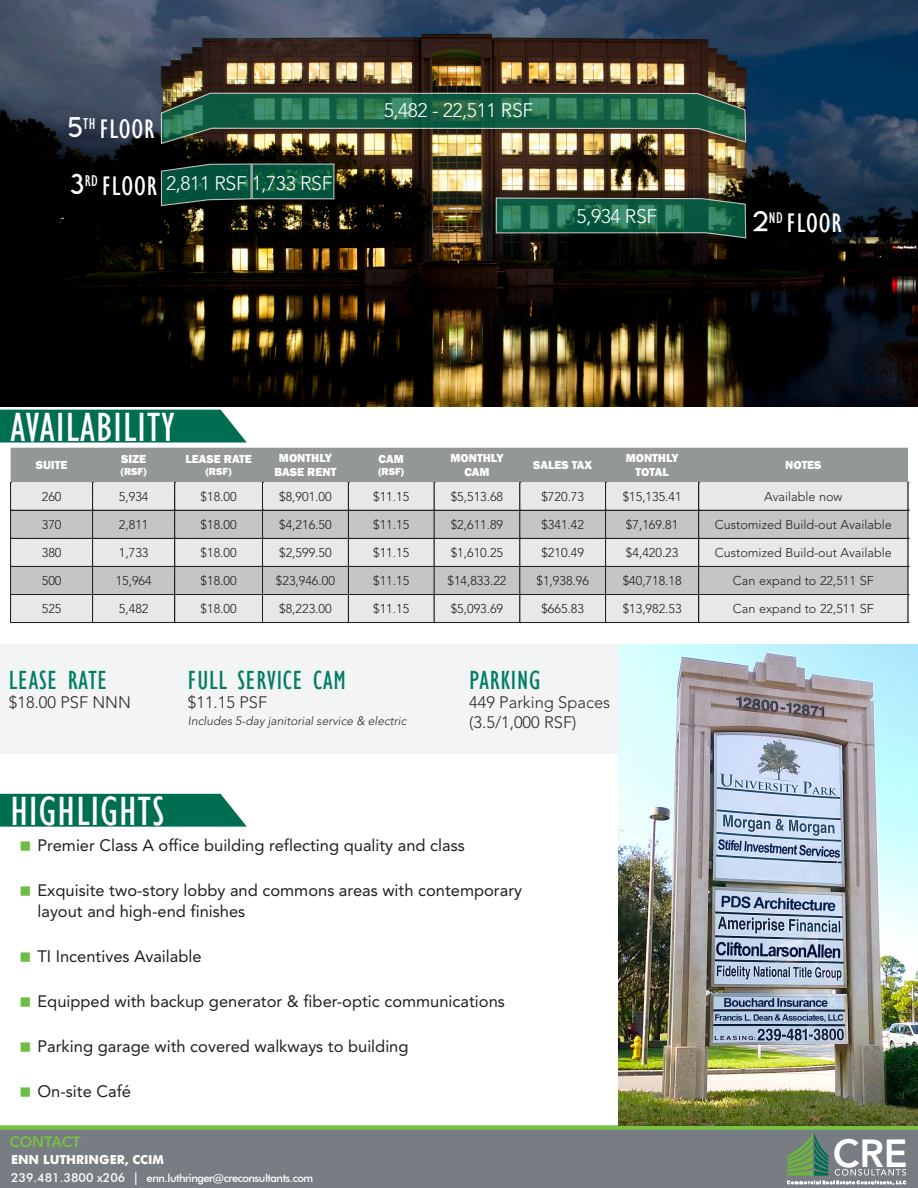
<style>
.page{position:relative;width:918px;height:1188px;background:#fff}
.page>*{position:absolute;margin:0;border:0;box-sizing:border-box;transform-origin:0 0}
.t1{font:condensed 42px "Gill Sans";letter-spacing:.03em;color:#fff}
.t2{font:800 38.85px "Avenir LT Std";color:#fff}
.t3{font:condensed 27.6px "Gill Sans";letter-spacing:.03em;color:#fff}
.t4{font:condensed 27px "Gill Sans";letter-spacing:.03em;color:#007d63}
.t5{font:300 19.5px "Avenir LT Std";letter-spacing:-.02em;color:#fff}
.t6{font:16.5px/21px "Avenir LT Std";color:#231f20}
.t7{font:300 16.5px "Avenir LT Std";color:#2b292a}
.t8{font:800 14.85px "Avenir LT Std";color:#79c142}
.ChartBody_FutBk_black_11_16{font:300 12.75px "Avenir LT Std";color:#231f20}
.t9{font:700 12.45px "Futura";color:#fff}
.ChartBold_FutHvy_black_11_13{font:800 12px/14.4px "Franklin Gothic";color:#fff;text-align:center}
.t10{font:italic 300 12px "Avenir LT Std";color:#2b292a}
.t11{font:500 11.25px "Futura BT";letter-spacing:-.04em;color:#fff}
.ChartBold_FutHvy_black_11_13-2{font:800 10.5px "Franklin Gothic";color:#fff}
.t12{font:500 4.05px "Avenir LT Std";letter-spacing:.335em;color:#fff}
.s1{font-family:"Lemon Milklight";font-stretch:normal}
.s2{font-size:12.45px}
</style>
<div class="page">
<div style="left:0;top:1130px;width:918px;height:58px;background:#787d83"></div>
<svg style="left:835px;top:1169px;width:71px;height:7px"></svg>
<svg style="left:787px;top:1133px;width:41px;height:43px"></svg>
<div style="left:0;top:1125px;width:918px;height:5px;background:#79c142"></div>
<img style="left:618px;top:644px;width:300px;height:481px">
<img style="left:0;top:0;width:918px;height:406px">
<svg style="left:0;top:794px;width:247px;height:33px;background:#10775c"></svg>
<div style="left:0;top:644px;width:618px;height:110px;background:#f3f4f5"></div>
<svg style="left:0;top:410px;width:909px;height:213px;background:#c5cac9"></svg>
<svg style="left:160px;top:163px;width:92px;height:44px;background:#0f4b3a"></svg>
<svg style="left:254px;top:166px;width:78px;height:31px;background:#09593d"></svg>
<svg style="left:495px;top:197px;width:252px;height:42px;background:#215e48"></svg>
<img style="left:160px;top:92px;width:587px;height:53px">
<p class="t3" style="left:68px;top:113px;width:88px"><span class="s1">5</span><sup>TH</sup> FLOOR</p>
<p class="t3" style="left:70px;top:170px;width:88px"><span class="s1">3</span><sup>RD</sup> FLOOR</p>
<p class="t5" style="left:166px;top:172px;width:168px">2,811 RSF 1,733 RSF</p>
<p class="t5" style="left:384px;top:98px;width:151px">5,482 - 22,511 RSF</p>
<p class="t5" style="left:577px;top:204px;width:82px">5,934 RSF</p>
<p class="t3" style="left:753px;top:207px;width:90px"><span class="s1">2</span><sup>ND</sup> FLOOR</p>
<p class="t1" style="left:10px;top:402px;width:166px">AVAILABILITY</p>
<p class="ChartBold_FutHvy_black_11_13" style="left:36px;top:458px;width:33px">SUITE</p>
<p class="ChartBold_FutHvy_black_11_13" style="left:121px;top:452px;width:27px">SIZE</p>
<p class="ChartBold_FutHvy_black_11_13-2" style="left:121px;top:465px;width:27px">(RSF)</p>
<p class="ChartBold_FutHvy_black_11_13" style="left:185px;top:452px;width:68px">LEASE RATE</p>
<p class="ChartBold_FutHvy_black_11_13-2" style="left:206px;top:465px;width:27px">(RSF)</p>
<p class="ChartBold_FutHvy_black_11_13" style="left:279px;top:451px;width:55px">MONTHLY</p>
<p class="ChartBold_FutHvy_black_11_13" style="left:275px;top:465px;width:63px">BASE RENT</p>
<p class="ChartBold_FutHvy_black_11_13" style="left:379px;top:452px;width:27px">CAM</p>
<p class="ChartBold_FutHvy_black_11_13-2" style="left:378px;top:465px;width:27px">(RSF)</p>
<p class="ChartBold_FutHvy_black_11_13" style="left:450px;top:451px;width:55px">MONTHLY</p>
<p class="ChartBold_FutHvy_black_11_13" style="left:464px;top:465px;width:27px">CAM</p>
<p class="ChartBold_FutHvy_black_11_13" style="left:533px;top:458px;width:61px">SALES TAX</p>
<p class="ChartBold_FutHvy_black_11_13" style="left:626px;top:451px;width:55px">MONTHLY<br>TOTAL</p>
<p class="ChartBold_FutHvy_black_11_13" style="left:785px;top:458px;width:38px">NOTES</p>
<p class="ChartBody_FutBk_black_11_16" style="left:42px;top:489px;width:21px">260</p>
<p class="ChartBody_FutBk_black_11_16" style="left:119px;top:489px;width:31px">5,934</p>
<p class="ChartBody_FutBk_black_11_16" style="left:201px;top:489px;width:38px">$18.00</p>
<p class="ChartBody_FutBk_black_11_16" style="left:279px;top:489px;width:54px">$8,901.00</p>
<p class="ChartBody_FutBk_black_11_16" style="left:373px;top:489px;width:38px">$11.15</p>
<p class="ChartBody_FutBk_black_11_16" style="left:451px;top:489px;width:54px">$5,513.68</p>
<p class="ChartBody_FutBk_black_11_16" style="left:541px;top:489px;width:44px">$720.73</p>
<p class="ChartBody_FutBk_black_11_16" style="left:623px;top:489px;width:61px">$15,135.41</p>
<p class="ChartBody_FutBk_black_11_16" style="left:764px;top:489px;width:80px">Available now</p>
<p class="ChartBody_FutBk_black_11_16" style="left:42px;top:517px;width:21px">370</p>
<p class="ChartBody_FutBk_black_11_16" style="left:119px;top:517px;width:31px">2,811</p>
<p class="ChartBody_FutBk_black_11_16" style="left:201px;top:517px;width:38px">$18.00</p>
<p class="ChartBody_FutBk_black_11_16" style="left:279px;top:517px;width:54px">$4,216.50</p>
<p class="ChartBody_FutBk_black_11_16" style="left:373px;top:517px;width:38px">$11.15</p>
<p class="ChartBody_FutBk_black_11_16" style="left:451px;top:517px;width:54px">$2,611.89</p>
<p class="ChartBody_FutBk_black_11_16" style="left:541px;top:517px;width:44px">$341.42</p>
<p class="ChartBody_FutBk_black_11_16" style="left:626px;top:517px;width:54px">$7,169.81</p>
<p class="ChartBody_FutBk_black_11_16" style="left:715px;top:517px;width:178px">Customized Build-out Available</p>
<p class="ChartBody_FutBk_black_11_16" style="left:42px;top:545px;width:21px">380</p>
<p class="ChartBody_FutBk_black_11_16" style="left:119px;top:545px;width:31px">1,733</p>
<p class="ChartBody_FutBk_black_11_16" style="left:201px;top:545px;width:38px">$18.00</p>
<p class="ChartBody_FutBk_black_11_16" style="left:279px;top:545px;width:54px">$2,599.50</p>
<p class="ChartBody_FutBk_black_11_16" style="left:373px;top:545px;width:38px">$11.15</p>
<p class="ChartBody_FutBk_black_11_16" style="left:451px;top:545px;width:54px">$1,610.25</p>
<p class="ChartBody_FutBk_black_11_16" style="left:541px;top:545px;width:44px">$210.49</p>
<p class="ChartBody_FutBk_black_11_16" style="left:626px;top:545px;width:54px">$4,420.23</p>
<p class="ChartBody_FutBk_black_11_16" style="left:715px;top:545px;width:178px">Customized Build-out Available</p>
<p class="ChartBody_FutBk_black_11_16" style="left:42px;top:573px;width:21px">500</p>
<p class="ChartBody_FutBk_black_11_16" style="left:116px;top:573px;width:38px">15,964</p>
<p class="ChartBody_FutBk_black_11_16" style="left:201px;top:573px;width:38px">$18.00</p>
<p class="ChartBody_FutBk_black_11_16" style="left:276px;top:573px;width:61px">$23,946.00</p>
<p class="ChartBody_FutBk_black_11_16" style="left:373px;top:573px;width:38px">$11.15</p>
<p class="ChartBody_FutBk_black_11_16" style="left:447px;top:573px;width:61px">$14,833.22</p>
<p class="ChartBody_FutBk_black_11_16" style="left:536px;top:573px;width:54px">$1,938.96</p>
<p class="ChartBody_FutBk_black_11_16" style="left:623px;top:573px;width:61px">$40,718.18</p>
<p class="ChartBody_FutBk_black_11_16" style="left:733px;top:573px;width:142px">Can expand to 22,511 SF</p>
<p class="ChartBody_FutBk_black_11_16" style="left:42px;top:601px;width:21px">525</p>
<p class="ChartBody_FutBk_black_11_16" style="left:119px;top:601px;width:31px">5,482</p>
<p class="ChartBody_FutBk_black_11_16" style="left:201px;top:601px;width:38px">$18.00</p>
<p class="ChartBody_FutBk_black_11_16" style="left:279px;top:601px;width:54px">$8,223.00</p>
<p class="ChartBody_FutBk_black_11_16" style="left:373px;top:601px;width:38px">$11.15</p>
<p class="ChartBody_FutBk_black_11_16" style="left:451px;top:601px;width:54px">$5,093.69</p>
<p class="ChartBody_FutBk_black_11_16" style="left:541px;top:601px;width:44px">$665.83</p>
<p class="ChartBody_FutBk_black_11_16" style="left:623px;top:601px;width:61px">$13,982.53</p>
<p class="ChartBody_FutBk_black_11_16" style="left:733px;top:601px;width:142px">Can expand to 22,511 SF</p>
<p class="t4" style="left:9px;top:664px;width:100px">LEASE RATE</p>
<p class="t7" style="left:9px;top:693px;width:124px">$18.00 PSF NNN</p>
<p class="t4" style="left:188px;top:664px;width:159px">FULL SERVICE CAM</p>
<p class="t7" style="left:188px;top:693px;width:81px">$11.15 PSF</p>
<p class="t10" style="left:188px;top:714px;width:220px">Includes 5-day janitorial service &amp; electric</p>
<p class="t1" style="left:10px;top:786px;width:155px">HIGHLIGHTS</p>
<p class="t4" style="left:469px;top:664px;width:73px">PARKING</p>
<p class="t7" style="left:469px;top:693px;width:142px">449 Parking Spaces</p>
<p class="t7" style="left:469px;top:713px;width:109px">(3.5/1,000 RSF)</p>
<p class="t6" style="left:38px;top:835px;width:429px">Premier Class A office building reflecting quality and class</p>
<p class="t6" style="left:38px;top:880px;width:486px">Exquisite two-story lobby and commons areas with contemporary layout and high-end finishes</p>
<p class="t6" style="left:38px;top:946px;width:166px">TI Incentives Available</p>
<p class="t6" style="left:38px;top:991px;width:469px">Equipped with backup generator &amp; fiber-optic communications</p>
<p class="t6" style="left:38px;top:1036px;width:373px">Parking garage with covered walkways to building</p>
<p class="t6" style="left:38px;top:1081px;width:95px">On-site Café</p>
<p class="t8" style="left:10px;top:1133px;width:73px">CONTACT</p>
<p class="t9" style="left:11px;top:1151px;width:154px">ENN LUTHRINGER, CCIM</p>
<p class="t11" style="left:11px;top:1171px;width:304px"><span class="s2">239.481.3800 x206 |</span> enn.luthringer@creconsultants.com</p>
<h2 class="t2" style="left:833px;top:1130px;width:76px">CRE</h2>
<p class="t12" style="left:787px;top:1180px;width:120px">Commercial Real Estate Consultants, LLC</p>
</div>
